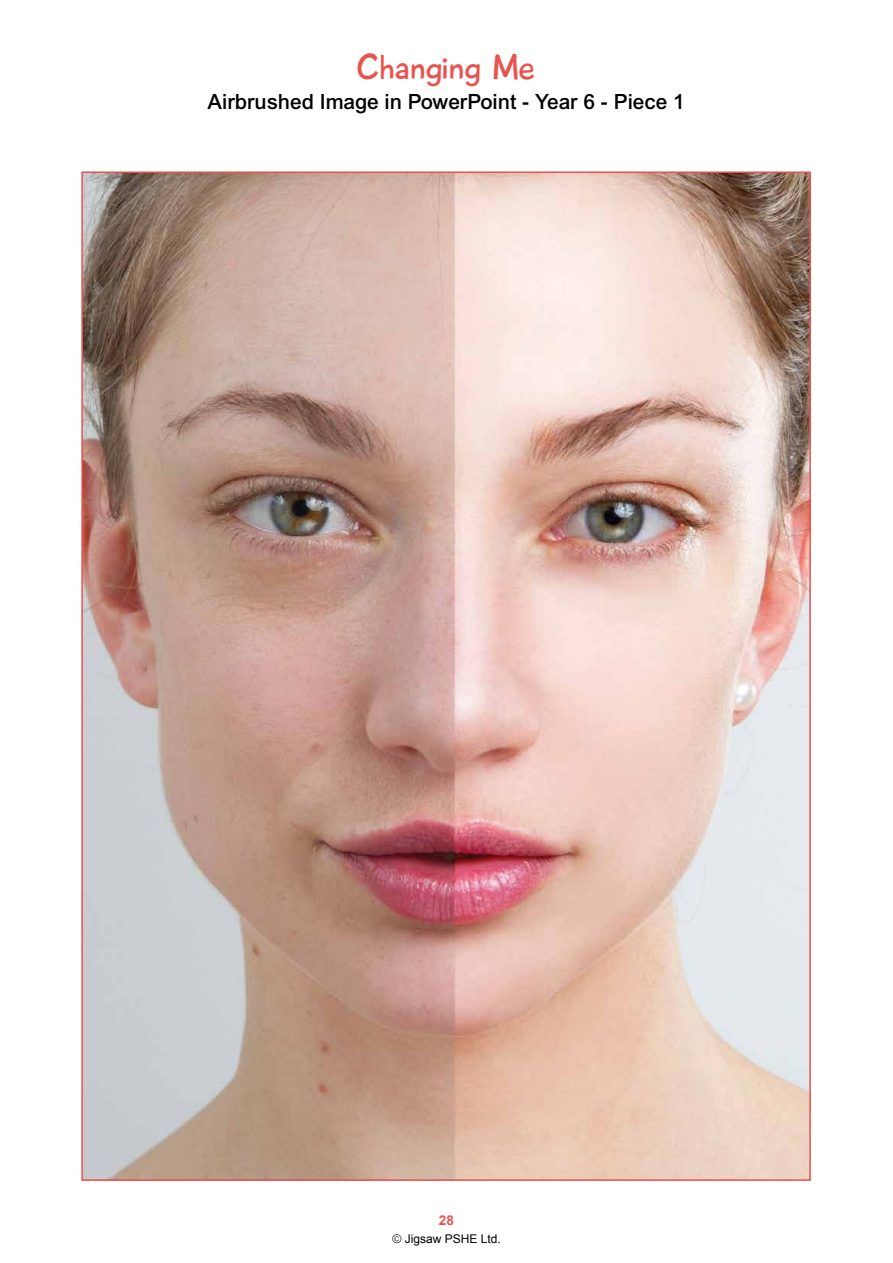
<style>
.page{position:relative;width:893px;height:1263px;background:#fff}
.page>*{position:absolute;margin:0;border:0;box-sizing:border-box;transform-origin:0 0}
.t1{font:36px "Playtime With Hot Toddies";color:#e9534f}
.t2{font:500 21px "Arial";color:#000}
.t3{font:700 13.5px "Arial";color:#e9534f}
.t4{font:12px "Arial";color:#000}
.s1{font-weight:300}
</style>
<div class="page">
<img style="left:84px;top:174px;width:724px;height:1004px">
<p class="t1" style="left:356px;top:45px;width:181px">Changing Me</p>
<p class="t2" style="left:207px;top:89px;width:479px">Airbrushed Image in PowerPoint - Year 6 - Piece 1</p>
<p class="t3" style="left:439px;top:1213px;width:17px">28</p>
<p class="t4" style="left:392px;top:1233px;width:110px"><span class="s1">©</span> Jigsaw PSHE Ltd.</p>
</div>
